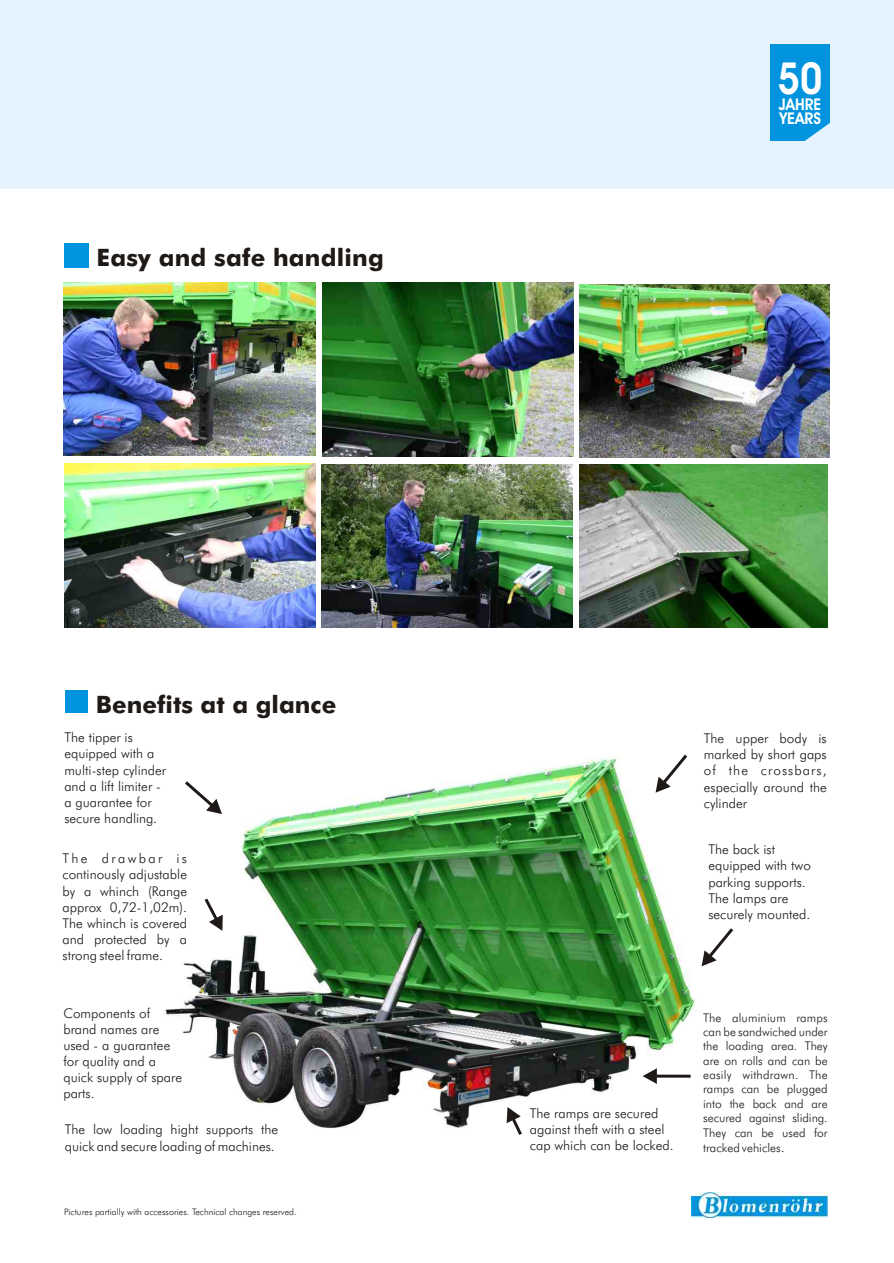
<style>
.page{position:relative;width:894px;height:1263px;background:#fff}
.page>*{position:absolute;margin:0;border:0;box-sizing:border-box;transform-origin:0 0}
.t1{font:700 44.25px "Avant Garde Bk BT";color:#fff;scale:.87 1}
.t2{font:700 24px "Futura Md BT";letter-spacing:.01em;color:#1f1a17}
.t3{font:700 16.35px/13.8px "Avant Garde Bk BT";color:#fff;scale:.95 1}
.t4{font:13.5px/16.2px "Futura Lt BT";color:#1f1a17}
.t5{font:12px/14.4px "Futura Lt BT";color:#1f1a17;text-align:justify}
.t6{font:9px "Futura Lt BT";color:#1f1a17}
.s1{font-size:13.5px}
</style>
<div class="page">
<img style="left:164px;top:754px;width:570px;height:375px">
<div style="left:65px;top:690px;width:23px;height:22px;background:#0094de"></div>
<div style="left:64px;top:243px;width:25px;height:25px;background:#0094de"></div>
<div style="left:0;top:0;width:894px;height:189px;background:#e3f2fd"></div>
<img style="left:691px;top:1193px;width:137px;height:24px">
<div style="left:770px;top:44px;width:59px;height:96px;background:#0094de"></div>
<svg style="left:804px;top:123px;width:26px;height:18px"></svg>
<img style="left:63px;top:283px;width:253px;height:172px">
<img style="left:322px;top:283px;width:252px;height:173px">
<img style="left:64px;top:464px;width:252px;height:164px">
<img style="left:580px;top:285px;width:249px;height:172px">
<img style="left:580px;top:465px;width:248px;height:163px">
<img style="left:321px;top:464px;width:252px;height:163px">
<svg style="left:185px;top:781px;width:37px;height:33px"></svg>
<svg style="left:656px;top:755px;width:31px;height:38px"></svg>
<svg style="left:702px;top:928px;width:31px;height:38px"></svg>
<hr style="left:656px;top:1075px;width:35px;height:3px;background:#1f1a17">
<svg style="left:643px;top:1068px;width:14px;height:16px"></svg>
<svg style="left:507px;top:1107px;width:15px;height:28px"></svg>
<svg style="left:205px;top:899px;width:18px;height:32px"></svg>
<h2 class="t2" style="left:97px;top:248px;width:289px">Easy and safe handling</h2>
<h1 class="t1" style="left:778px;top:53px;width:53px">50</h1>
<p class="t3" style="left:779px;top:97px;width:46px">JAHRE<br>YEARS</p>
<h2 class="t2" style="left:96px;top:695px;width:242px">Benefits at a glance</h2>
<p class="t4" style="left:64px;top:730px;width:103px">The tipper is equipped with a multi-step cylinder and a lift limiter - a guarantee for secure handling.</p>
<p class="t4" style="left:63px;top:851px;width:126px;text-align:justify">The drawbar is continously adjustable by a whinch (Range approx 0,72-1,02m).<br>The whinch is covered and protected by a strong steel frame.</p>
<p class="t4" style="left:63px;top:1006px;width:120px">Components of brand names are used - a guarantee for quality and a quick supply of spare parts.</p>
<p class="t4" style="left:65px;top:1123px;width:215px">The low loading hight supports the quick and secure loading of machines.</p>
<p class="t6" style="left:64px;top:1208px;width:234px">Pictures partially with accessories. Technical changes reserved.</p>
<p class="t4" style="left:704px;top:731px;width:124px;text-align:justify">The upper body is marked by short gaps of the crossbars, especially around the cylinder</p>
<p class="t4" style="left:708px;top:842px;width:104px">The back ist equipped with two parking supports.<br>The lamps are securely mounted.</p>
<p class="t4" style="left:530px;top:1106px;width:145px">The ramps are secured against theft with a steel cap which can be locked.</p>
<p class="t5" style="left:703px;top:1011px;width:126px">The aluminium ramps can be sandwiched under the loading area. They are on rolls and can be easily withdrawn. The ramps can be plugged into the back and are secured against sliding.<br>They can be used for</p>
<p class="t5" style="left:703px;top:1142px;width:83px">tracked vehicles<span class="s1">.</span></p>
</div>
